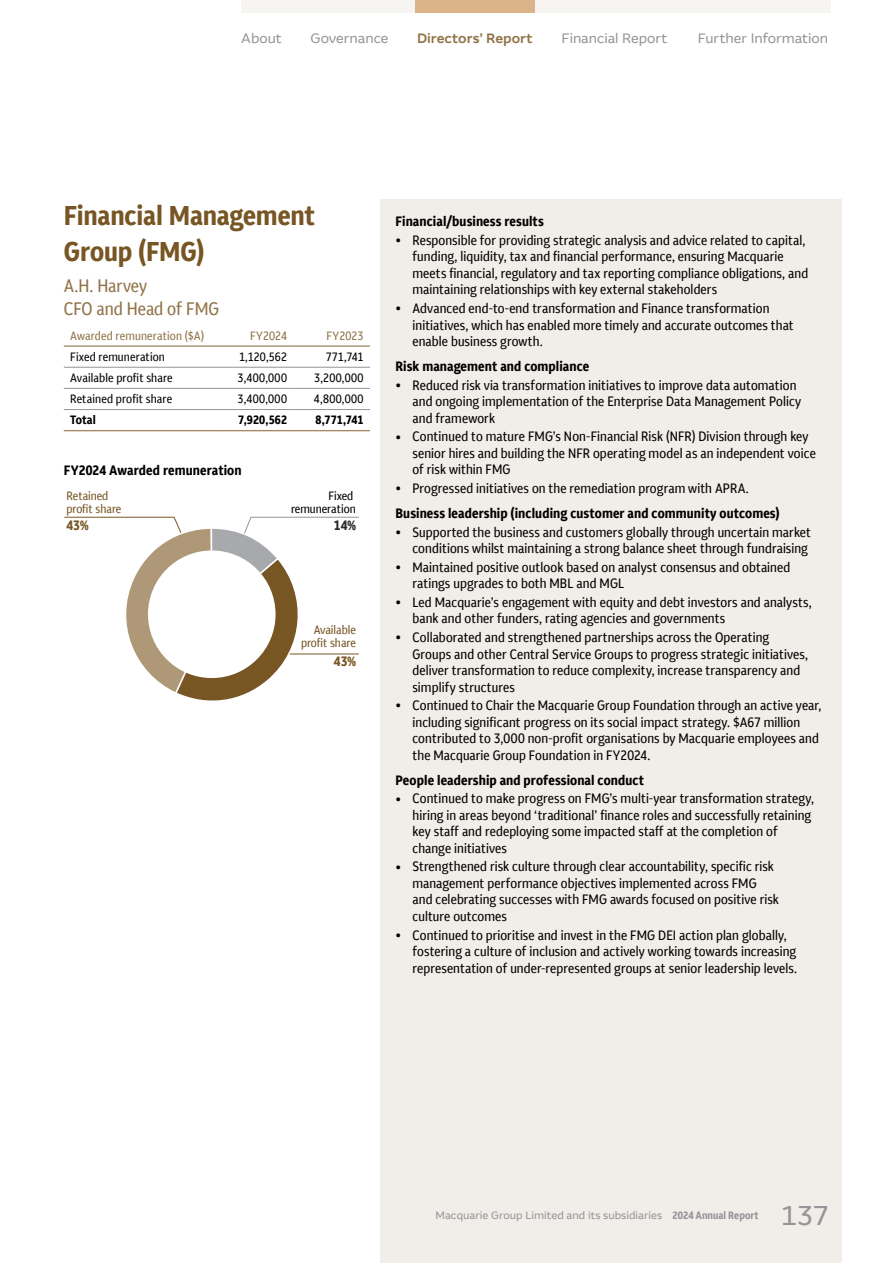
<style>
.page{position:relative;width:893px;height:1263px;background:#fff}
.page>*{position:absolute;margin:0;border:0;box-sizing:border-box;transform-origin:0 0}
.t1{font:700 condensed 27px/36px "MCQ Global";letter-spacing:-.005em;color:#775624}
.t2{font:27px "MCQ Global";color:#939598}
.t3{font:condensed 18px/22.5px "MCQ Global";letter-spacing:-.01em;color:#917448}
.t4{font:condensed 13.5px/16.5px "MCQ Global";letter-spacing:.005em;color:#000}
.t5{font:700 condensed 13.5px/25px "MCQ Global";letter-spacing:.01em;color:#000}
.t6{font:13.5px "MCQ Global";letter-spacing:-.005em;color:#939598}
.t7{font:500 13.5px "MCQ Global";color:#917448}
.t8{font:700 condensed 13.5px "MCQ Global";color:#775624}
.t9{font:700 condensed 13.5px "MCQ Global";color:#2a2929}
.t10{font:condensed 12px/13.5px "MCQ Global";letter-spacing:.01em;color:#000;text-align:right}
.t11{font:condensed 12px/13.5px "MCQ Global";color:#775624;text-align:right}
.t12{font:condensed 12px "MCQ Global";letter-spacing:.01em;color:#917448}
.t13{font:700 condensed 12px "MCQ Global";letter-spacing:.005em;color:#000}
.t14{font:10.5px "MCQ Global";color:#939598}
.s1{font-size:20.25px}
.s2{font-weight:400;font-size:20.25px}
.s3{font-weight:400}
.s4{font-weight:700;font-stretch:condensed}
</style>
<div class="page">
<div style="left:381px;top:200px;width:461px;height:1063px;background:#f1ede8"></div>
<div style="left:241px;top:0;width:590px;height:13px;background:#f7f5f1"></div>
<div style="left:415px;top:0;width:120px;height:13px;background:#dbb489"></div>
<hr style="left:64px;top:345px;width:153px;height:2px;background:#917448">
<hr style="left:217px;top:345px;width:76px;height:2px;background:#917448">
<hr style="left:293px;top:345px;width:77px;height:2px;background:#917448">
<hr style="left:64px;top:430px;width:153px;height:1px;background:#917448">
<hr style="left:217px;top:430px;width:76px;height:1px;background:#917448">
<hr style="left:293px;top:430px;width:77px;height:1px;background:#917448">
<hr style="left:64px;top:367px;width:153px;height:1px;background:#939598">
<hr style="left:217px;top:367px;width:76px;height:1px;background:#939598">
<hr style="left:293px;top:367px;width:77px;height:1px;background:#939598">
<hr style="left:64px;top:388px;width:153px;height:1px;background:#939598">
<hr style="left:217px;top:388px;width:76px;height:1px;background:#939598">
<hr style="left:293px;top:388px;width:77px;height:1px;background:#939598">
<hr style="left:64px;top:409px;width:153px;height:1px;background:#939598">
<hr style="left:217px;top:409px;width:76px;height:1px;background:#939598">
<hr style="left:293px;top:409px;width:77px;height:1px;background:#939598">
<svg style="left:64px;top:517px;width:295px;height:184px"></svg>
<div style="left:148px;top:550px;width:128px;height:128px;background:#fff;border-radius:50%"></div>
<p class="t6" style="left:241px;top:29px;width:42px">About</p>
<p class="t6" style="left:311px;top:29px;width:80px">Governance</p>
<p class="t7" style="left:417px;top:29px;width:117px">Directors’ Report</p>
<p class="t6" style="left:561px;top:29px;width:107px">Financial Report</p>
<p class="t6" style="left:698px;top:29px;width:132px">Further Information</p>
<h1 class="t1" style="left:64px;top:198px;width:253px">Financial Management<br>Group (FMG)</h1>
<h2 class="t3" style="left:64px;top:275px;width:157px">A.H. Harvey<br>CFO and Head of FMG</h2>
<p class="t12" style="left:70px;top:328px;width:136px">Awarded remuneration ($A)</p>
<p class="t12" style="left:250px;top:328px;width:38px">FY2024</p>
<p class="t12" style="left:326px;top:328px;width:39px">FY2023</p>
<p class="t10" style="left:70px;top:350px;width:96px">Fixed remuneration</p>
<p class="t10" style="left:239px;top:350px;width:49px">1,120,562</p>
<p class="t10" style="left:326px;top:350px;width:39px">771,741</p>
<p class="t10" style="left:70px;top:371px;width:104px">Available profit share</p>
<p class="t10" style="left:238px;top:371px;width:51px">3,400,000</p>
<p class="t10" style="left:314px;top:371px;width:51px">3,200,000</p>
<p class="t10" style="left:70px;top:392px;width:104px">Retained profit share</p>
<p class="t10" style="left:238px;top:392px;width:51px">3,400,000</p>
<p class="t10" style="left:314px;top:392px;width:51px">4,800,000</p>
<p class="t13" style="left:70px;top:413px;width:27px">Total</p>
<p class="t13" style="left:238px;top:413px;width:50px">7,920,562</p>
<p class="t13" style="left:315px;top:413px;width:50px">8,771,741</p>
<p class="t5" style="left:64px;top:458px;width:179px">FY2024 Awarded remuneration</p>
<p class="t11" style="left:67px;top:489px;width:56px;text-align:left">Retained profit share</p>
<p class="t8" style="left:67px;top:517px;width:23px">43%</p>
<p class="t10" style="left:291px;top:489px;width:66px">Fixed remuneration</p>
<p class="t9" style="left:334px;top:517px;width:23px">14%</p>
<p class="t11" style="left:301px;top:623px;width:56px">Available profit share</p>
<p class="t8" style="left:334px;top:653px;width:23px">43%</p>
<p class="t5" style="left:395px;top:209px;width:150px">Financial/business results</p>
<p class="t4" style="left:412px;top:232px;width:397px;text-indent:-17px"><span class="s1">•</span> Responsible for providing strategic analysis and advice related to capital, funding, liquidity, tax and financial performance, ensuring Macquarie meets financial, regulatory and tax reporting compliance obligations, and maintaining relationships with key external stakeholders</p>
<p class="t4" style="left:412px;top:300px;width:383px;text-indent:-17px"><span class="s1">•</span> Advanced end-to-end transformation and Finance transformation initiatives, which has enabled more timely and accurate outcomes that enable business growth.</p>
<p class="t5" style="left:395px;top:354px;width:195px">Risk management and compliance</p>
<p class="t4" style="left:412px;top:377px;width:390px;text-indent:-17px"><span class="s1">•</span> Reduced risk via transformation initiatives to improve data automation and ongoing implementation of the Enterprise Data Management Policy and framework</p>
<p class="t4" style="left:412px;top:428px;width:405px;text-indent:-17px"><span class="s1">•</span> Continued to mature FMG’s Non-Financial Risk (NFR) Division through key senior hires and building the NFR operating model as an independent voice of risk within FMG</p>
<p class="t5" style="left:395px;top:476px;width:386px"><span class="s2">•</span> <span class="s3">Progressed initiatives on the remediation program with APRA.<br></span>Business leadership (including customer and community outcomes)</p>
<p class="t4" style="left:395px;top:524px;width:417px;text-align:right"><span class="s1">•</span> Supported the business and customers globally through uncertain market conditions whilst maintaining a strong balance sheet through fundraising</p>
<p class="t4" style="left:412px;top:559px;width:379px;text-indent:-17px"><span class="s1">•</span> Maintained positive outlook based on analyst consensus and obtained ratings upgrades to both MBL and MGL</p>
<p class="t4" style="left:412px;top:594px;width:401px;text-indent:-17px"><span class="s1">•</span> Led Macquarie’s engagement with equity and debt investors and analysts, bank and other funders, rating agencies and governments</p>
<p class="t4" style="left:412px;top:629px;width:397px;text-indent:-17px"><span class="s1">•</span> Collaborated and strengthened partnerships across the Operating Groups and other Central Service Groups to progress strategic initiatives, deliver transformation to reduce complexity, increase transparency and simplify structures</p>
<p class="t4" style="left:412px;top:697px;width:411px;text-indent:-17px"><span class="s1">•</span> Continued to Chair the Macquarie Group Foundation through an active year, including significant progress on its social impact strategy. $A67 million contributed to 3,000 non-profit organisations by Macquarie employees and the Macquarie Group Foundation in FY2024.</p>
<p class="t5" style="left:395px;top:768px;width:250px">People leadership and professional conduct</p>
<p class="t4" style="left:412px;top:790px;width:403px;text-indent:-17px"><span class="s1">•</span> Continued to make progress on FMG’s multi-year transformation strategy, hiring in areas beyond ‘traditional’ finance roles and successfully retaining key staff and redeploying some impacted staff at the completion of change initiatives</p>
<p class="t4" style="left:412px;top:858px;width:368px;text-indent:-17px"><span class="s1">•</span> Strengthened risk culture through clear accountability, specific risk management performance objectives implemented across FMG and celebrating successes with FMG awards focused on positive risk culture outcomes</p>
<p class="t4" style="left:412px;top:927px;width:386px;text-indent:-17px"><span class="s1">•</span> Continued to prioritise and invest in the FMG DEI action plan globally, fostering a culture of inclusion and actively working towards increasing representation of under-represented groups at senior leadership levels.</p>
<p class="t14" style="left:435px;top:1209px;width:325px">Macquarie Group Limited and its subsidiaries <span class="s4">2024 Annual Report</span></p>
<h1 class="t2" style="left:781px;top:1199px;width:50px">137</h1>
</div>
